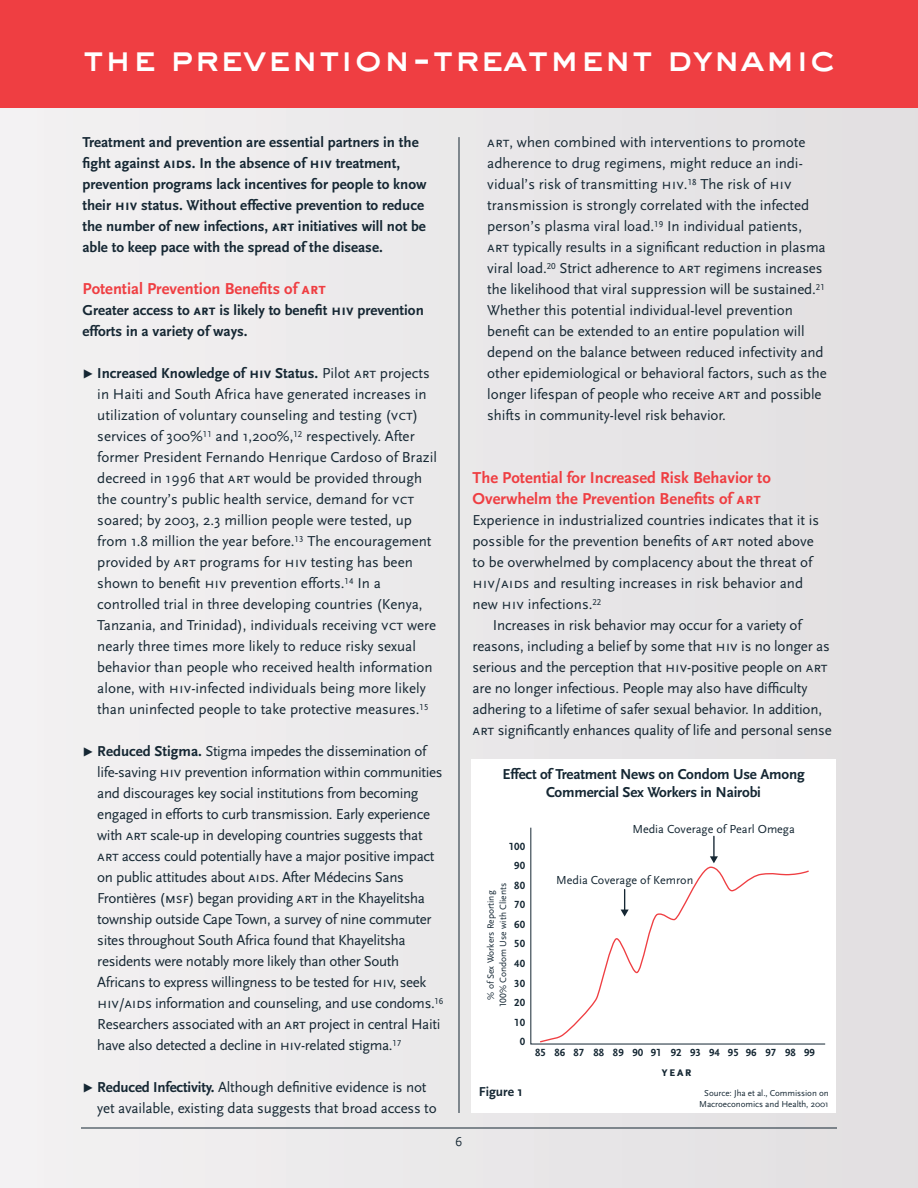
<style>
.page{position:relative;width:918px;height:1188px;background:#ebeaeb}
.page>*{position:absolute;margin:0;border:0;box-sizing:border-box;transform-origin:0 0}
.t1{font:36px "Sackers Heavy Gothic";letter-spacing:-.015em;color:#fff}
.t2{font:700 16.5px/21px "Scala Sans";color:#ef3e42}
.t3{font:15px/21px "Scala Sans";letter-spacing:-.005em;color:#152733}
.t4{font:15px/21px "Scala Sans";letter-spacing:-.025em;color:#152733}
.t5{font:700 15px/21px "Scala Sans";color:#152733}
.t6{font:700 13.5px "Scala Sans";color:#152733}
.t7{font:700 13.5px "Scala Sans Caps";color:#152733}
.t8{font:13.5px "Scala Sans";color:#152733}
.t9{font:12.15px "Scala Sans LF";color:#152733}
.t10{font:700 10.8px/19.5px "Scala Sans LF";color:#152733;text-align:right}
.t11{font:9.45px/12.1px "Scala Sans LF";color:#152733;text-align:center}
.t12{font:9px/10.5px "Scala Sans";letter-spacing:-.005em;color:#152733;text-align:center}
.s1{font-family:"Scala Sans Caps"}
.s2{font-family:"Scala Sans Expert";font-size:18px}
.s3{font-weight:700}
.s4{font-family:"Scala Sans Caps";font-weight:700}
</style>
<div class="page">
<hr style="left:81px;top:1128px;width:756px;height:1px;background:#152733">
<div style="left:471px;top:759px;width:365px;height:354px;background:#fff"></div>
<svg style="left:530px;top:827px;width:296px;height:218px"></svg>
<svg style="left:539px;top:867px;width:271px;height:176px"></svg>
<svg style="left:621px;top:890px;width:8px;height:27px"></svg>
<hr style="left:713px;top:836px;width:2px;height:22px;background:#152733">
<svg style="left:710px;top:856px;width:8px;height:7px"></svg>
<div style="left:0;top:0;width:918px;height:108px;background:#ef3e42"></div>
<hr style="left:459px;top:137px;width:1px;height:976px;background:#152733">
<h1 class="t1" style="left:82px;top:37px;width:754px">the prevention-treatment dynamic</h1>
<p class="t5" style="left:82px;top:133px;width:346px">Treatment and prevention are essential partners in the fight against <span class="s1">aids.</span> In the absence of <span class="s1">hiv</span> treatment, prevention programs lack incentives for people to know their <span class="s1">hiv</span> status. Without effective prevention to reduce the number of new infections, <span class="s1">art</span> initiatives will not be able to keep pace with the spread of the disease.</p>
<p class="t2" style="left:82px;top:280px;width:245px">Potential Prevention Benefits of <span class="s1">art</span></p>
<p class="t5" style="left:82px;top:301px;width:343px">Greater access to <span class="s1">art</span> is likely to benefit <span class="s1">hiv</span> prevention efforts in a variety of ways.</p>
<p class="t3" style="left:97px;top:364px;width:341px;text-indent:-15px"><span class="s2">t</span> <span class="s3">Increased Knowledge of</span> <span class="s4">hiv</span> <span class="s3">Status.</span> Pilot <span class="s1">art</span> projects in Haiti and South Africa have generated increases in utilization of voluntary counseling and testing (<span class="s1">vct</span>) services of 300%<sup>11</sup> and 1,200%,<sup>12</sup> respectively. After former President Fernando Henrique Cardoso of Brazil decreed in 1996 that <span class="s1">art</span> would be provided through the country’s public health service, demand for <span class="s1">vct </span>soared; by 2003, 2.3 million people were tested, up from 1.8 million the year before.<sup>13</sup> The encouragement provided by <span class="s1">art</span> programs for <span class="s1">hiv</span> testing has been shown to benefit <span class="s1">hiv</span> prevention efforts.<sup>14</sup> In a controlled trial in three developing countries (Kenya, Tanzania, and Trinidad), individuals receiving <span class="s1">vct</span> were nearly three times more likely to reduce risky sexual behavior than people who received health information alone, with <span class="s1">hiv</span>-infected individuals being more likely than uninfected people to take protective measures.<sup>15</sup></p>
<p class="t4" style="left:97px;top:742px;width:348px;text-indent:-15px"><span class="s2">t</span> <span class="s3">Reduced Stigma.</span> Stigma impedes the dissemination of life-saving <span class="s1">hiv</span> prevention information within communities and discourages key social institutions from becoming engaged in efforts to curb transmission. Early experience with <span class="s1">art</span> scale-up in developing countries suggests that <span class="s1">art</span> access could potentially have a major positive impact on public attitudes about <span class="s1">aids.</span> After Médecins Sans Frontières (<span class="s1">msf</span>) began providing <span class="s1">art</span> in the Khayelitsha township outside Cape Town, a survey of nine commuter sites throughout South Africa found that Khayelitsha residents were notably more likely than other South Africans to express willingness to be tested for <span class="s1">hiv,</span> seek <span class="s1">hiv</span>/<span class="s1">aids</span> information and counseling, and use condoms.<sup>16<br></sup>Researchers associated with an <span class="s1">art</span> project in central Haiti have also detected a decline in <span class="s1">hiv</span>-related stigma.<sup>17</sup></p>
<p class="t3" style="left:97px;top:1078px;width:341px;text-indent:-15px"><span class="s2">t</span> <span class="s3">Reduced Infectivity.</span> Although definitive evidence is not yet available, existing data suggests that broad access to</p>
<p class="t3" style="left:487px;top:133px;width:341px"><span class="s1">art</span>, when combined with interventions to promote adherence to drug regimens, might reduce an indi&shy;vidual’s risk of transmitting <span class="s1">hiv</span>.<sup>18</sup> The risk of <span class="s1">hiv </span>transmission is strongly correlated with the infected person’s plasma viral load.<sup>19</sup> In individual patients, <span class="s1">art</span> typically results in a significant reduction in plasma viral load.<sup>20</sup> Strict adherence to <span class="s1">art</span> regimens increases the likelihood that viral suppression will be sustained.<sup>21<br></sup>Whether this potential individual-level prevention benefit can be extended to an entire population will depend on the balance between reduced infectivity and other epidemiological or behavioral factors, such as the longer lifespan of people who receive <span class="s1">art</span> and possible shifts in community-level risk behavior.</p>
<p class="t2" style="left:472px;top:469px;width:300px">The Potential for Increased Risk Behavior to<br>Overwhelm the Prevention Benefits of <span class="s1">art</span></p>
<p class="t3" style="left:472px;top:511px;width:348px">Experience in industrialized countries indicates that it is possible for the prevention benefits of <span class="s1">art</span> noted above to be overwhelmed by complacency about the threat of <span class="s1">hiv</span>/<span class="s1">aids</span> and resulting increases in risk behavior and new <span class="s1">hiv</span> infections.<sup>22</sup></p>
<p class="t3" style="left:472px;top:616px;width:361px;text-indent:20px">Increases in risk behavior may occur for a variety of reasons, including a belief by some that <span class="s1">hiv</span> is no longer as serious and the perception that <span class="s1">hiv</span>-positive people on <span class="s1">art </span>are no longer infectious. People may also have difficulty adhering to a lifetime of safer sexual behavior. In addition, <span class="s1">art</span> significantly enhances quality of life and personal sense</p>
<p class="t8" style="left:455px;top:1136px;width:9px">6</p>
<p class="t5" style="left:502px;top:767px;width:304px;line-height:18px;text-align:center">Effect of Treatment News on Condom Use Among<br>Commercial Sex Workers in Nairobi</p>
<p class="t10" style="left:509px;top:837px;width:18px">100<br>90<br>80<br>70<br>60<br>50<br>40<br>30<br>20<br>10<br>0</p>
<p class="t11" style="left:486px;top:1007px;width:126px;rotate:-90deg">% of Sex Workers Reporting<br>100% Condom Use with Clients</p>
<p class="t9" style="left:632px;top:824px;width:164px">Media Coverage of Pearl Omega</p>
<p class="t9" style="left:556px;top:875px;width:139px">Media Coverage of Kemron</p>
<p class="t10" style="left:535px;top:1044px;width:281px">85 86 87 88 89 90 91 92 93 94 95 96 97 98 99</p>
<p class="t7" style="left:662px;top:1063px;width:32px">year</p>
<p class="t6" style="left:479px;top:1087px;width:46px">Figure 1</p>
<p class="t12" style="left:699px;top:1089px;width:131px">Source: Jha et al., Commission on<br>Macroeconomics and Health, 2001</p>
</div>
